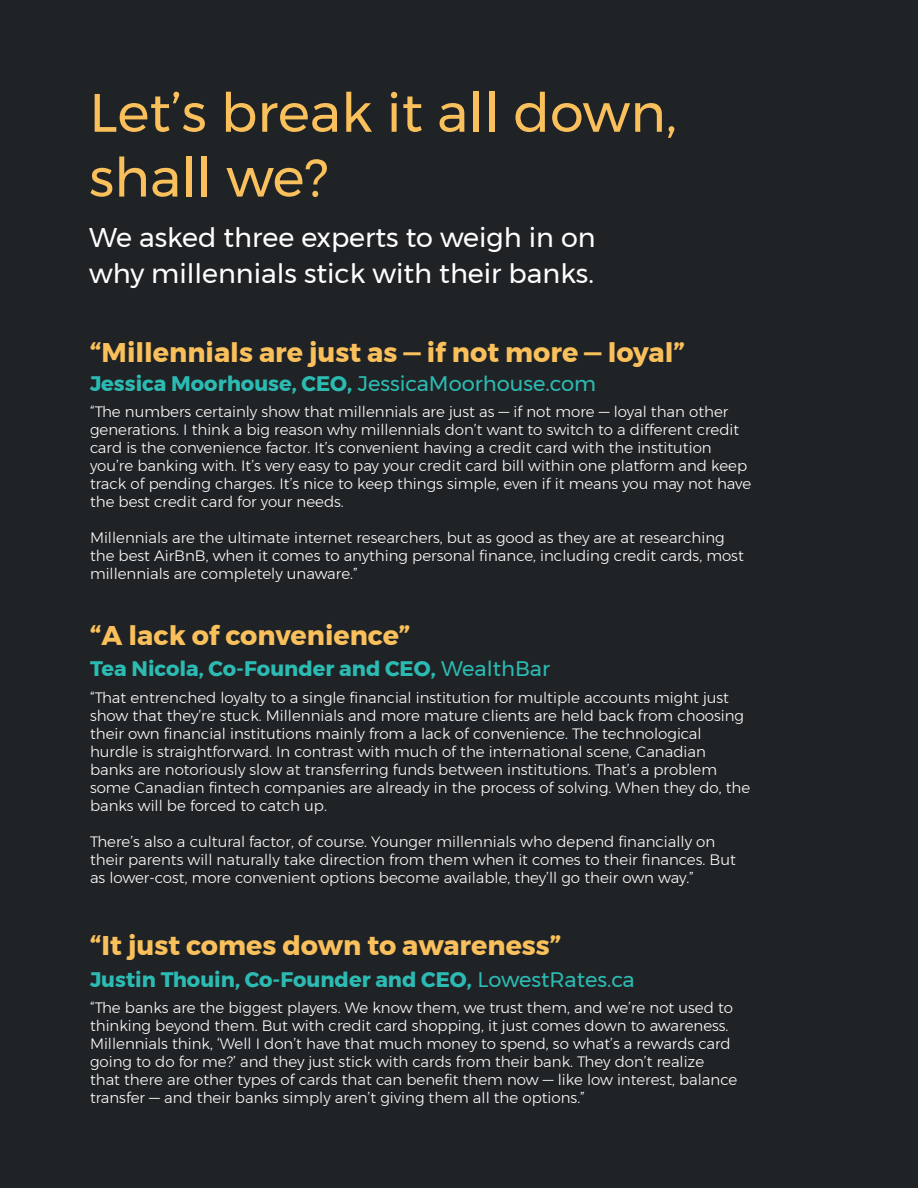
<style>
.page{position:relative;width:918px;height:1188px;background:#202326}
.page>*{position:absolute;margin:0;border:0;box-sizing:border-box;transform-origin:0 0}
.t1{font:54px/64.8px "Montserrat";color:#fac05c}
.t2{font:700 27px "Montserrat";color:#fac05c}
.t3{font:27px/35.4px "Montserrat";color:#fff}
.t4{font:700 21px "Montserrat";color:#2cbbb3}
.t5{font:300 15px/18px "Montserrat";color:#fff}
.s1{font-weight:400}
</style>
<div class="page">
<h1 class="t1" style="left:89px;top:80px;width:589px">Let’s break it all down, shall we?</h1>
<h2 class="t3" style="left:89px;top:220px;width:508px">We asked three experts to weigh in on why millennials stick with their banks.</h2>
<h2 class="t2" style="left:90px;top:331px;width:597px">“Millennials are just as — if not more — loyal”</h2>
<h3 class="t4" style="left:90px;top:367px;width:508px">Jessica Moorhouse, CEO, <span class="s1">JessicaMoorhouse.com</span></h3>
<p class="t5" style="left:90px;top:403px;width:663px">“The numbers certainly show that millennials are just as — if not more — loyal than other generations. I think a big reason why millennials don’t want to switch to a different credit card is the convenience factor. It’s convenient having a credit card with the institution you’re banking with. It’s very easy to pay your credit card bill within one platform and keep track of pending charges. It’s nice to keep things simple, even if it means you may not have the best credit card for your needs.</p>
<p class="t5" style="left:90px;top:529px;width:655px">Millennials are the ultimate internet researchers, but as good as they are at researching the best AirBnB, when it comes to anything personal finance, including credit cards, most millennials are completely unaware.”</p>
<h2 class="t2" style="left:90px;top:614px;width:322px">“A lack of convenience”</h2>
<h3 class="t4" style="left:90px;top:652px;width:462px">Tea Nicola, Co-Founder and CEO, <span class="s1">WealthBar</span></h3>
<p class="t5" style="left:90px;top:688px;width:662px">“That entrenched loyalty to a single financial institution for multiple accounts might just show that they’re stuck. Millennials and more mature clients are held back from choosing their own financial institutions mainly from a lack of convenience. The technological hurdle is straightforward. In contrast with much of the international scene, Canadian banks are notoriously slow at transferring funds between institutions. That’s a problem some Canadian fintech companies are already in the process of solving. When they do, the banks will be forced to catch up.</p>
<p class="t5" style="left:90px;top:832px;width:647px">There’s also a cultural factor, of course. Younger millennials who depend financially on their parents will naturally take direction from them when it comes to their finances. But as lower-cost, more convenient options become available, they’ll go their own way.”</p>
<h2 class="t2" style="left:90px;top:924px;width:473px">“It just comes down to awareness”</h2>
<h3 class="t4" style="left:90px;top:963px;width:546px">Justin Thouin, Co-Founder and CEO, <span class="s1">LowestRates.ca</span></h3>
<p class="t5" style="left:90px;top:998px;width:649px">“The banks are the biggest players. We know them, we trust them, and we’re not used to thinking beyond them. But with credit card shopping, it just comes down to awareness.<br>Millennials think, ‘Well I don’t have that much money to spend, so what’s a rewards card going to do for me?’ and they just stick with cards from their bank. They don’t realize that there are other types of cards that can benefit them now — like low interest, balance transfer — and their banks simply aren’t giving them all the options.”</p>
</div>
